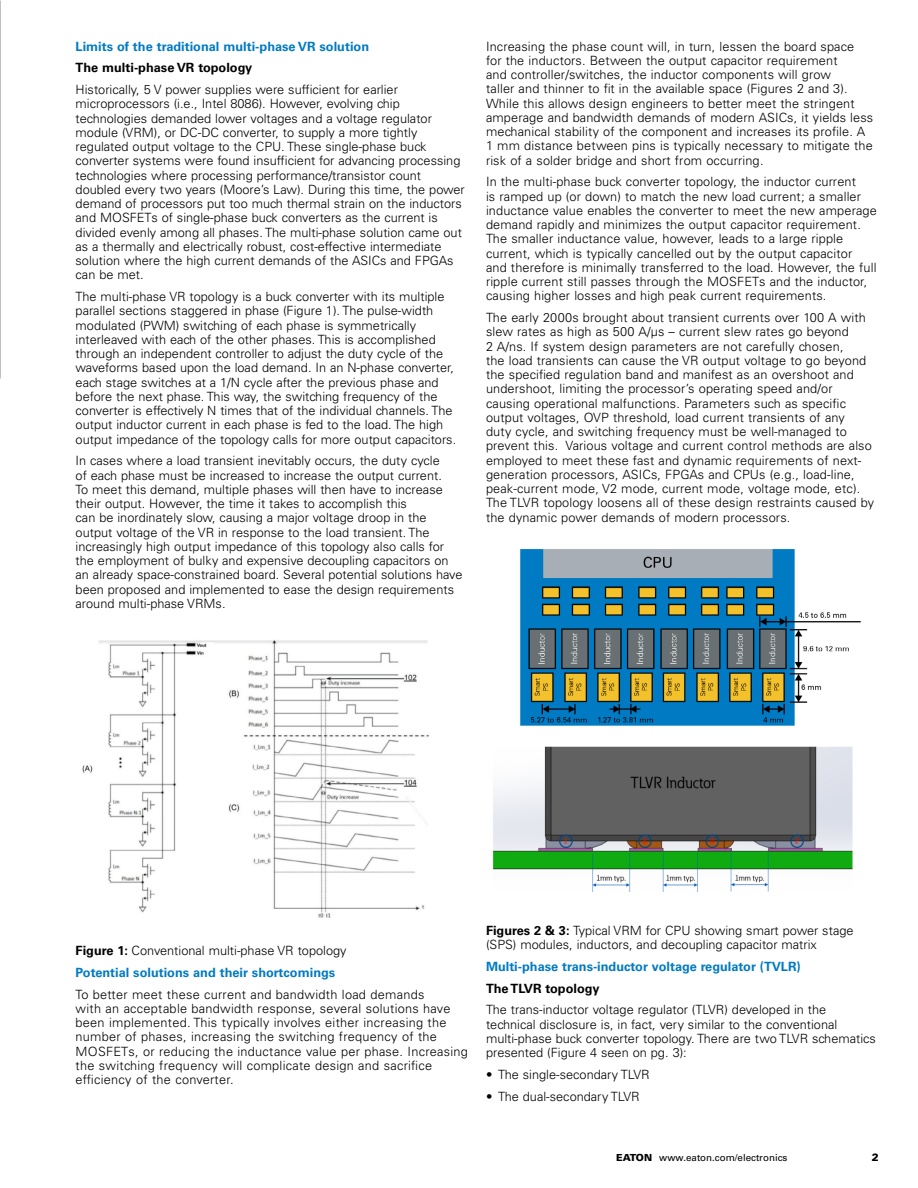
<style>
.page{position:relative;width:918px;height:1188px;background:#fff}
.page>*{position:absolute;margin:0;border:0;box-sizing:border-box;transform-origin:0 0}
._02_Body__8_5_pt{font:300 12.75px/14.2px "Univers LT Std";color:#000}
._02_Body__8_5_pt__La{font:300 12.75px/14.2px "Univers LT Std";letter-spacing:.02em;color:#000}
._02_Body__8_5_pt-2{font:700 12.75px "Univers LT Std";color:#007ac2}
._02_Body__8_5_pt-3{font:700 12.75px "Univers LT Std";color:#000}
._02_Body__8_5_pt__La-2{font:700 12.75px "Univers LT Std";color:#007ac2}
.t1{font:900 10.5px "Univers LT Std";color:#000}
.t2{font:9.75px "Univers LT Std";color:#000}
.s1{font-weight:700}
.s2{font-weight:900}
</style>
<div class="page">
<img style="left:520px;top:549px;width:341px;height:177px">
<img style="left:82px;top:640px;width:347px;height:278px">
<img style="left:492px;top:746px;width:361px;height:146px">
<p class="_02_Body__8_5_pt-2" style="left:76px;top:39px;width:295px">Limits of the traditional multi-phase VR solution</p>
<p class="_02_Body__8_5_pt-3" style="left:76px;top:60px;width:178px">The multi-phase VR topology</p>
<p class="_02_Body__8_5_pt" style="left:76px;top:82px;width:391px">Historically, 5 V power supplies were sufficient for earlier microprocessors (i.e., Intel 8086). However, evolving chip technologies demanded lower voltages and a voltage regulator module (VRM), or DC-DC converter, to supply a more tightly regulated output voltage to the CPU. These single-phase buck converter systems were found insufficient for advancing processing technologies where processing performance/transistor count doubled every two years (Moore’s Law). During this time, the power demand of processors put too much thermal strain on the inductors and MOSFETs of single-phase buck converters as the current is divided evenly among all phases. The multi-phase solution came out as a thermally and electrically robust, cost-effective intermediate solution where the high current demands of the ASICs and FPGAs can be met.</p>
<p class="_02_Body__8_5_pt" style="left:76px;top:289px;width:382px">The multi-phase VR topology is a buck converter with its multiple parallel sections staggered in phase (Figure 1). The pulse-width modulated (PWM) switching of each phase is symmetrically interleaved with each of the other phases. This is accomplished through an independent controller to adjust the duty cycle of the waveforms based upon the load demand. In an N-phase converter, each stage switches at a 1/N cycle after the previous phase and before the next phase. This way, the switching frequency of the converter is effectively N times that of the individual channels. The output inductor current in each phase is fed to the load. The high output impedance of the topology calls for more output capacitors.</p>
<p class="_02_Body__8_5_pt" style="left:76px;top:454px;width:388px">In cases where a load transient inevitably occurs, the duty cycle<br>of each phase must be increased to increase the output current.<br>To meet this demand, multiple phases will then have to increase their output. However, the time it takes to accomplish this<br>can be inordinately slow, causing a major voltage droop in the output voltage of the VR in response to the load transient. The increasingly high output impedance of this topology also calls for the employment of bulky and expensive decoupling capacitors on an already space-constrained board. Several potential solutions have been proposed and implemented to ease the design requirements around multi-phase VRMs.</p>
<p class="_02_Body__8_5_pt" style="left:486px;top:39px;width:389px">Increasing the phase count will, in turn, lessen the board space<br>for the inductors. Between the output capacitor requirement<br>and controller/switches, the inductor components will grow<br>taller and thinner to fit in the available space (Figures 2 and 3).<br>While this allows design engineers to better meet the stringent amperage and bandwidth demands of modern ASICs, it yields less mechanical stability of the component and increases its profile. A 1 mm distance between pins is typically necessary to mitigate the risk of a solder bridge and short from occurring.</p>
<p class="_02_Body__8_5_pt" style="left:486px;top:175px;width:392px">In the multi-phase buck converter topology, the inductor current<br>is ramped up (or down) to match the new load current; a smaller inductance value enables the converter to meet the new amperage demand rapidly and minimizes the output capacitor requirement.<br>The smaller inductance value, however, leads to a large ripple current, which is typically cancelled out by the output capacitor<br>and therefore is minimally transferred to the load. However, the full ripple current still passes through the MOSFETs and the inductor, causing higher losses and high peak current requirements.</p>
<p class="_02_Body__8_5_pt" style="left:486px;top:310px;width:390px">The early 2000s brought about transient currents over 100 A with slew rates as high as 500 A/µs – current slew rates go beyond<br>2 A/ns. If system design parameters are not carefully chosen,<br>the load transients can cause the VR output voltage to go beyond the specified regulation band and manifest as an overshoot and undershoot, limiting the processor’s operating speed and/or causing operational malfunctions. Parameters such as specific output voltages, OVP threshold, load current transients of any<br>duty cycle, and switching frequency must be well-managed to prevent this. Various voltage and current control methods are also employed to meet these fast and dynamic requirements of next&shy;generation processors, ASICs, FPGAs and CPUs (e.g., load-line, peak-current mode, V2 mode, current mode, voltage mode, etc).<br>The TLVR topology loosens all of these design restraints caused by the dynamic power demands of modern processors.</p>
<p class="_02_Body__8_5_pt" style="left:76px;top:943px;width:273px"><span class="s1">Figure 1:</span> Conventional multi-phase VR topology</p>
<p class="_02_Body__8_5_pt__La-2" style="left:76px;top:965px;width:261px">Potential solutions and their shortcomings</p>
<p class="_02_Body__8_5_pt__La" style="left:76px;top:987px;width:394px">To better meet these current and bandwidth load demands<br>with an acceptable bandwidth response, several solutions have been implemented. This typically involves either increasing the number of phases, increasing the switching frequency of the MOSFETs, or reducing the inductance value per phase. Increasing the switching frequency will complicate design and sacrifice efficiency of the converter.</p>
<p class="_02_Body__8_5_pt" style="left:486px;top:923px;width:369px"><span class="s1">Figures 2 &amp; 3:</span> Typical VRM for CPU showing smart power stage (SPS) modules, inductors, and decoupling capacitor matrix</p>
<p class="_02_Body__8_5_pt-2" style="left:486px;top:959px;width:316px">Multi-phase trans-inductor voltage regulator (TVLR)</p>
<p class="_02_Body__8_5_pt-3" style="left:486px;top:981px;width:115px">The TLVR topology</p>
<p class="_02_Body__8_5_pt" style="left:486px;top:1003px;width:391px">The trans-inductor voltage regulator (TLVR) developed in the technical disclosure is, in fact, very similar to the conventional multi-phase buck converter topology. There are two TLVR schematics presented (Figure 4 seen on pg. 3):</p>
<p class="_02_Body__8_5_pt" style="left:486px;top:1067px;width:165px">• The single-secondary TLVR</p>
<p class="_02_Body__8_5_pt" style="left:486px;top:1089px;width:155px">• The dual-secondary TLVR</p>
<p class="t2" style="left:616px;top:1152px;width:173px"><span class="s2">EATON</span> www.eaton.com/electronics</p>
<p class="t1" style="left:872px;top:1151px;width:9px">2</p>
</div>
